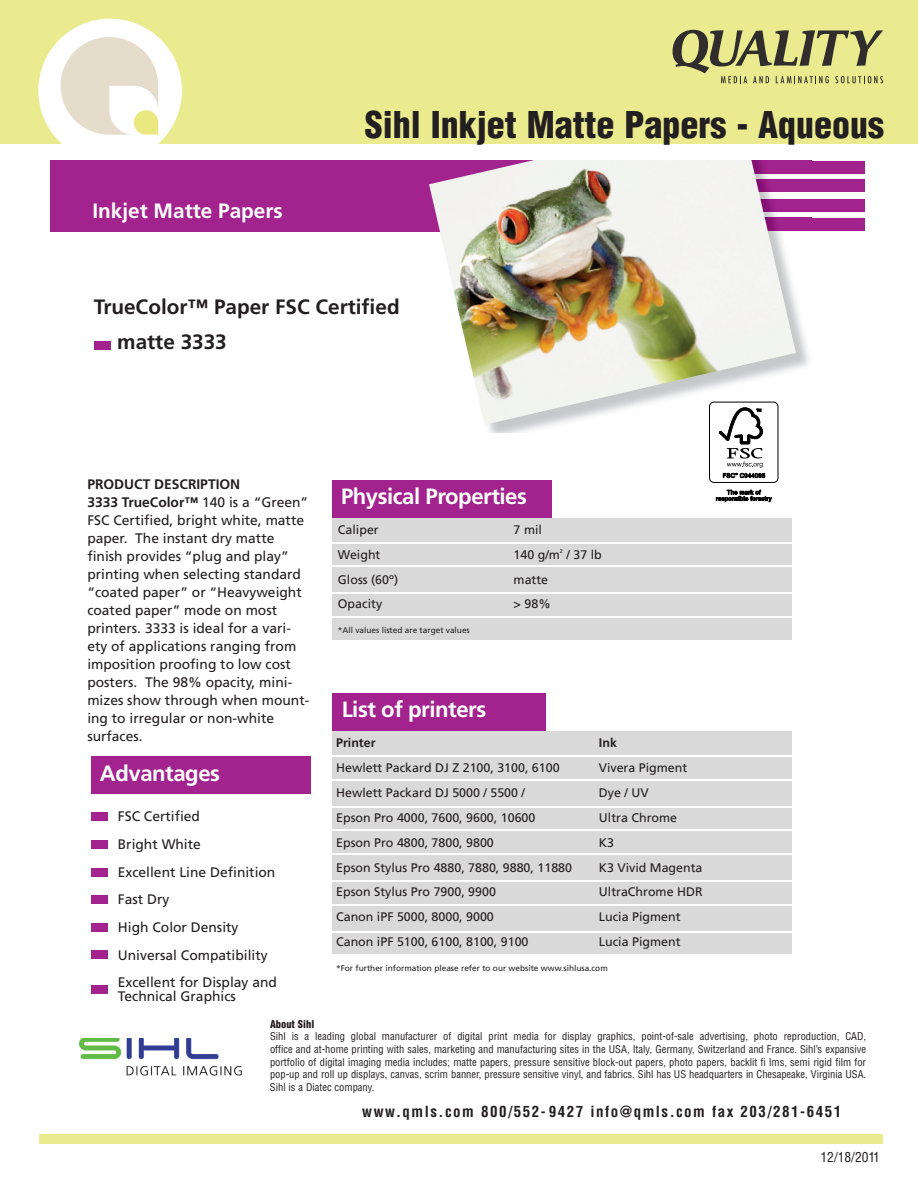
<style>
.page{position:relative;width:918px;height:1188px;background:#fff}
.page>*{position:absolute;margin:0;border:0;box-sizing:border-box;transform-origin:0 0}
.t1{font:900 condensed 36px "Helvetica";color:#231f20}
.t2{font:700 22.2px "Frutiger";letter-spacing:-.02em;color:#fff}
.t3{font:700 20.7px/34.7px "Frutiger";color:#231f20}
.t4{font:700 20.7px "Frutiger";color:#fff}
.t5{font:700 condensed 15px "Helvetica";letter-spacing:.1em;color:#231f20}
.t6{font:13.8px/18px "Frutiger";color:#231f20}
.t7{font:condensed 13.5px "Helvetica";color:#231f20}
.t8{font:12.45px "Frutiger";color:#231f20}
.t9{font:700 12.45px "Frutiger";color:#231f20}
.t10{font:condensed 10.5px/12.6px "Helvetica";color:#231f20;text-align:justify}
.t11{font:900 condensed 10.5px "Helvetica";color:#231f20}
.t12{font:8.25px "Frutiger";color:#231f20}
.t13{font:5.55px "Frutiger";color:#231f20}
.s1{font-weight:700}
</style>
<div class="page">
<div style="left:0;top:0;width:918px;height:143px;background:#e9eb8e"></div>
<svg style="left:673px;top:30px;width:210px;height:53px"></svg>
<div style="left:38px;top:19px;width:144px;height:143px;background:#fff;border-radius:50%"></div>
<svg style="left:61px;top:37px;width:97px;height:98px"></svg>
<div style="left:39px;top:1134px;width:843px;height:10px;background:#e9eb8e"></div>
<img style="left:79px;top:1038px;width:163px;height:38px">
<div style="left:332px;top:518px;width:460px;height:124px;background:#d9d9d9"></div>
<div style="left:332px;top:731px;width:460px;height:223px;background:#d9d9d9"></div>
<div style="left:332px;top:480px;width:219px;height:38px;background:#a2238e"></div>
<div style="left:332px;top:693px;width:214px;height:38px;background:#a2238e"></div>
<hr style="left:324px;top:542px;width:476px;height:1px;background:#fff">
<hr style="left:324px;top:565px;width:476px;height:2px;background:#fff">
<hr style="left:319px;top:593px;width:476px;height:1px;background:#fff">
<hr style="left:319px;top:616px;width:476px;height:1px;background:#fff">
<hr style="left:321px;top:756px;width:476px;height:1px;background:#fff">
<hr style="left:321px;top:779px;width:476px;height:1px;background:#fff">
<hr style="left:316px;top:806px;width:476px;height:2px;background:#fff">
<hr style="left:316px;top:830px;width:476px;height:1px;background:#fff">
<hr style="left:326px;top:881px;width:476px;height:1px;background:#fff">
<hr style="left:326px;top:904px;width:476px;height:1px;background:#fff">
<hr style="left:321px;top:931px;width:476px;height:2px;background:#fff">
<hr style="left:324px;top:854px;width:476px;height:1px;background:#fff">
<div style="left:91px;top:756px;width:219px;height:37px;background:#a2238e"></div>
<div style="left:91px;top:813px;width:16px;height:8px;background:#a2238e"></div>
<div style="left:92px;top:840px;width:16px;height:9px;background:#a2238e"></div>
<div style="left:91px;top:868px;width:16px;height:8px;background:#a2238e"></div>
<div style="left:91px;top:896px;width:16px;height:8px;background:#a2238e"></div>
<div style="left:91px;top:923px;width:16px;height:9px;background:#a2238e"></div>
<div style="left:91px;top:950px;width:16px;height:9px;background:#a2238e"></div>
<div style="left:91px;top:986px;width:16px;height:8px;background:#a2238e"></div>
<hr style="left:318px;top:641px;width:476px;height:1px;background:#fff">
<div style="left:51px;top:160px;width:686px;height:72px;background:#a2238e"></div>
<div style="left:94px;top:341px;width:16px;height:8px;background:#a2238e"></div>
<div style="left:721px;top:218px;width:144px;height:12px;background:#a2238e"></div>
<div style="left:721px;top:199px;width:144px;height:13px;background:#a2238e"></div>
<div style="left:721px;top:179px;width:144px;height:12px;background:#a2238e"></div>
<div style="left:721px;top:161px;width:144px;height:12px;background:#a2238e"></div>
<img style="left:488px;top:160px;width:324px;height:272px">
<img style="left:796px;top:218px;width:16px;height:12px">
<img style="left:796px;top:199px;width:16px;height:13px">
<img style="left:796px;top:179px;width:16px;height:12px">
<img style="left:796px;top:161px;width:16px;height:12px">
<img style="left:429px;top:160px;width:367px;height:265px">
<div style="left:694px;top:396px;width:98px;height:112px;background:#fff"></div>
<div style="left:709px;top:402px;width:69px;height:81px;border:1px solid #000;border-radius:5px"></div>
<svg style="left:709px;top:407px;width:70px;height:71px"></svg>
<svg style="left:716px;top:490px;width:56px;height:12px"></svg>
<h3 class="t4" style="left:92px;top:202px;width:192px">Inkjet Matte Papers</h3>
<h1 class="t1" style="left:365px;top:111px;width:521px">Sihl Inkjet Matte Papers - Aqueous</h1>
<h3 class="t3" style="left:117px;top:291px;width:284px;text-indent:-24px">TrueColor™ Paper FSC Certified matte 3333</h3>
<p class="t6" style="left:87px;top:476px;width:224px"><span class="s1">PRODUCT DESCRIPTION<br>3333 TrueColor™</span> 140 is a “Green”<br>FSC Certified, bright white, matte paper. The instant dry matte finish provides “plug and play” printing when selecting standard “coated paper” or “Heavyweight coated paper” mode on most printers. 3333 is ideal for a vari&shy;ety of applications ranging from imposition proofing to low cost posters. The 98% opacity, mini&shy;mizes show through when mount&shy;ing to irregular or non-white surfaces.</p>
<h2 class="t2" style="left:100px;top:764px;width:122px">Advantages</h2>
<h3 class="t6" style="left:118px;top:804px;width:161px;line-height:27.6px">FSC Certified<br>Bright White<br>Excellent Line Definition<br>Fast Dry<br>High Color Density<br>Universal Compatibility<br>Excellent for Display and</h3>
<h3 class="t6" style="left:118px;top:988px;width:120px">Technical Graphics</h3>
<h2 class="t2" style="left:341px;top:487px;width:187px">Physical Properties</h2>
<p class="t8" style="left:338px;top:524px;width:42px">Caliper</p>
<p class="t8" style="left:514px;top:524px;width:30px">7 mil</p>
<p class="t8" style="left:338px;top:549px;width:44px">Weight</p>
<p class="t8" style="left:514px;top:549px;width:48px">140 g/m</p>
<p class="t13" style="left:560px;top:549px;width:5px">2</p>
<p class="t8" style="left:567px;top:549px;width:37px">/ 37 lb</p>
<p class="t8" style="left:338px;top:574px;width:62px">Gloss (60º)</p>
<p class="t8" style="left:514px;top:574px;width:36px">matte</p>
<p class="t8" style="left:338px;top:599px;width:46px">Opacity</p>
<p class="t8" style="left:514px;top:599px;width:39px">&gt; 98%</p>
<p class="t12" style="left:338px;top:627px;width:133px">*All values listed are target values</p>
<h2 class="t2" style="left:342px;top:700px;width:146px">List of printers</h2>
<p class="t9" style="left:336px;top:738px;width:41px">Printer</p>
<p class="t9" style="left:599px;top:738px;width:19px">Ink</p>
<p class="t8" style="left:336px;top:763px;width:225px">Hewlett Packard DJ Z 2100, 3100, 6100</p>
<p class="t8" style="left:599px;top:763px;width:90px">Vivera Pigment</p>
<p class="t8" style="left:336px;top:788px;width:190px">Hewlett Packard DJ 5000 / 5500 /</p>
<p class="t8" style="left:599px;top:788px;width:51px">Dye / UV</p>
<p class="t8" style="left:336px;top:812px;width:201px">Epson Pro 4000, 7600, 9600, 10600</p>
<p class="t8" style="left:599px;top:812px;width:80px">Ultra Chrome</p>
<p class="t8" style="left:336px;top:837px;width:159px">Epson Pro 4800, 7800, 9800</p>
<p class="t8" style="left:599px;top:837px;width:17px">K3</p>
<p class="t8" style="left:336px;top:862px;width:237px">Epson Stylus Pro 4880, 7880, 9880, 11880</p>
<p class="t8" style="left:599px;top:862px;width:105px">K3 Vivid Magenta</p>
<p class="t8" style="left:336px;top:887px;width:161px">Epson Stylus Pro 7900, 9900</p>
<p class="t8" style="left:599px;top:887px;width:105px">UltraChrome HDR</p>
<p class="t8" style="left:336px;top:912px;width:159px">Canon iPF 5000, 8000, 9000</p>
<p class="t8" style="left:599px;top:912px;width:83px">Lucia Pigment</p>
<p class="t8" style="left:336px;top:937px;width:194px">Canon iPF 5100, 6100, 8100, 9100</p>
<p class="t8" style="left:599px;top:937px;width:83px">Lucia Pigment</p>
<p class="t12" style="left:336px;top:965px;width:273px">*For further information please refer to our website www.sihlusa.com</p>
<p class="t11" style="left:270px;top:1020px;width:46px">About Sihl</p>
<p class="t10" style="left:270px;top:1031px;width:598px">Sihl is a leading global manufacturer of digital print media for display graphics, point-of-sale advertising, photo reproduction, CAD, office and at-home printing with sales, marketing and manufacturing sites in the USA, Italy, Germany, Switzerland and France. Sihl’s expansive portfolio of digital imaging media includes; matte papers, pressure sensitive block-out papers, photo papers, backlit fi lms, semi rigid film for pop-up and roll up displays, canvas, scrim banner, pressure sensitive vinyl, and fabrics. Sihl has US headquarters in Chesapeake, Virginia USA.<br>Sihl is a Diatec company.</p>
<h3 class="t5" style="left:362px;top:1106px;width:481px">www.qmls.com 800/552-9427 info@qmls.com fax 203/281-6451</h3>
<p class="t7" style="left:821px;top:1151px;width:61px">12/18/2011</p>
</div>
